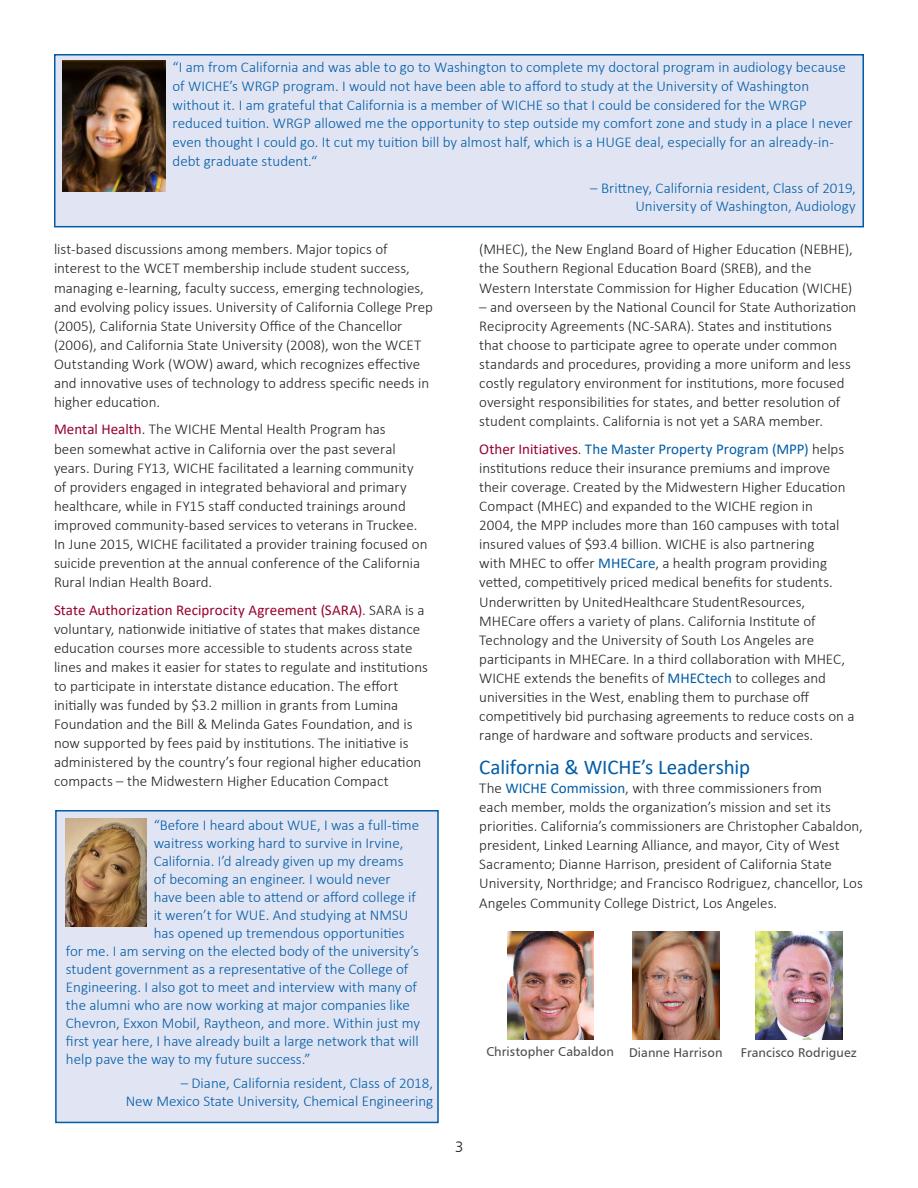
<style>
.page{position:relative;width:918px;height:1188px;background:#fff}
.page>*{position:absolute;margin:0;border:0;box-sizing:border-box;transform-origin:0 0}
.new_para_hed{font:21px "Calibri";letter-spacing:-.01em;color:#005ca7}
.body_text{font:300 15px/19.2px "Calibri";color:#231f20}
.body_text-2{font:300 15px/18.8px "Calibri";color:#005ca7}
.T10_institution_name{font:300 15px/18px "Calibri";color:#005ca7;text-align:right}
.t1{font:15px "Humanist 777 BT Light B";color:#231f20}
.body_text-3{font:12.75px "Humanist 777 BT Roman B";letter-spacing:.01em;color:#4b4c4d}
.s1{font-weight:400;color:#98012d}
.s2{font-weight:400;color:#005ca7}
</style>
<div class="page">
<img style="left:756px;top:932px;width:86px;height:108px">
<img style="left:507px;top:932px;width:86px;height:108px">
<img style="left:633px;top:932px;width:86px;height:108px">
<div style="left:55px;top:810px;width:384px;height:313px;background:#e1e4f2;border:2px solid #005ca7"></div>
<img style="left:66px;top:818px;width:81px;height:109px">
<div style="left:54px;top:54px;width:810px;height:173px;background:#e1e4f2;border:2px solid #005ca7"></div>
<img style="left:63px;top:61px;width:103px;height:130px">
<p class="body_text-2" style="left:173px;top:58px;width:682px">“I am from California and was able to go to Washington to complete my doctoral program in audiology because of WICHE’s WRGP program. I would not have been able to afford to study at the University of Washington without it. I am grateful that California is a member of WICHE so that I could be considered for the WRGP reduced tuition. WRGP allowed me the opportunity to step outside my comfort zone and study in a place I never even thought I could go. It cut my tuition bill by almost half, which is a HUGE deal, especially for an already-in&shy;debt graduate student.“</p>
<p class="body_text-2" style="left:590px;top:178px;width:267px;text-align:right">– Brittney, California resident, Class of 2019,<br>University of Washington, Audiology</p>
<p class="body_text" style="left:54px;top:240px;width:381px">list-based discussions among members. Major topics of interest to the WCET membership include student success, managing e-learning, faculty success, emerging technologies, and evolving policy issues. University of California College Prep (2005), California State University Office of the Chancellor (2006), and California State University (2008), won the WCET Outstanding Work (WOW) award, which recognizes effective and innovative uses of technology to address specific needs in higher education.</p>
<p class="body_text" style="left:54px;top:420px;width:375px"><span class="s1">Mental Health</span>. The WICHE Mental Health Program has<br>been somewhat active in California over the past several years. During FY13, WICHE facilitated a learning community of providers engaged in integrated behavioral and primary healthcare, while in FY15 staff conducted trainings around improved community-based services to veterans in Truckee.<br>In June 2015, WICHE facilitated a provider training focused on suicide prevention at the annual conference of the California Rural Indian Health Board.</p>
<p class="body_text" style="left:54px;top:600px;width:375px"><span class="s1">State Authorization Reciprocity Agreement (SARA)</span>. SARA is a voluntary, nationwide initiative of states that makes distance education courses more accessible to students across state lines and makes it easier for states to regulate and institutions to participate in interstate distance education. The effort initially was funded by $3.2 million in grants from Lumina Foundation and the Bill &amp; Melinda Gates Foundation, and is now supported by fees paid by institutions. The initiative is administered by the country’s four regional higher education compacts – the Midwestern Higher Education Compact</p>
<p class="body_text-2" style="left:154px;top:815px;width:267px">“Before I heard about WUE, I was a full-time</p>
<p class="body_text-2" style="left:154px;top:833px;width:251px">waitress working hard to survive in Irvine,</p>
<p class="body_text-2" style="left:154px;top:851px;width:251px">California. I’d already given up my dreams</p>
<p class="body_text-2" style="left:154px;top:869px;width:239px">of becoming an engineer. I would never</p>
<p class="body_text-2" style="left:154px;top:887px;width:264px">have been able to attend or afford college if</p>
<p class="body_text-2" style="left:154px;top:905px;width:256px">it weren’t for WUE. And studying at NMSU</p>
<p class="body_text-2" style="left:154px;top:923px;width:253px">has opened up tremendous opportunities</p>
<p class="body_text-2" style="left:66px;top:941px;width:355px">for me. I am serving on the elected body of the university’s</p>
<p class="body_text-2" style="left:66px;top:959px;width:344px">student government as a representative of the College of</p>
<p class="body_text-2" style="left:66px;top:977px;width:353px">Engineering. I also got to meet and interview with many of</p>
<p class="body_text-2" style="left:66px;top:995px;width:345px">the alumni who are now working at major companies like</p>
<p class="body_text-2" style="left:66px;top:1013px;width:356px">Chevron, Exxon Mobil, Raytheon, and more. Within just my</p>
<p class="body_text-2" style="left:66px;top:1031px;width:354px">first year here, I have already built a large network that will</p>
<p class="body_text-2" style="left:66px;top:1049px;width:246px">help pave the way to my future success.”</p>
<p class="T10_institution_name" style="left:126px;top:1074px;width:309px">– Diane, California resident, Class of 2018,<br>New Mexico State University, Chemical Engineering</p>
<p class="body_text" style="left:479px;top:240px;width:375px">(MHEC), the New England Board of Higher Education (NEBHE), the Southern Regional Education Board (SREB), and the<br>Western Interstate Commission for Higher Education (WICHE)</p>
<p class="body_text" style="left:479px;top:297px;width:379px">– and overseen by the National Council for State Authorization Reciprocity Agreements (NC-SARA). States and institutions that choose to participate agree to operate under common standards and procedures, providing a more uniform and less costly regulatory environment for institutions, more focused oversight responsibilities for states, and better resolution of student complaints. California is not yet a SARA member.</p>
<p class="body_text" style="left:479px;top:439px;width:377px"><span class="s1">Other Initiatives</span>. <span class="s2">The Master Property Program (MPP)</span> helps institutions reduce their insurance premiums and improve their coverage. Created by the Midwestern Higher Education Compact (MHEC) and expanded to the WICHE region in<br>2004, the MPP includes more than 160 campuses with total insured values of $93.4 billion. WICHE is also partnering<br>with MHEC to offer <span class="s2">MHECare</span>, a health program providing vetted, competitively priced medical benefits for students.<br>Underwritten by UnitedHealthcare StudentResources, MHECare offers a variety of plans. California Institute of Technology and the University of South Los Angeles are participants in MHECare. In a third collaboration with MHEC, WICHE extends the benefits of <span class="s2">MHECtech</span> to colleges and universities in the West, enabling them to purchase off competitively bid purchasing agreements to reduce costs on a range of hardware and software products and services.</p>
<p class="new_para_hed" style="left:479px;top:753px;width:272px">California &amp; WICHE’s Leadership</p>
<p class="body_text" style="left:479px;top:779px;width:385px">The <span class="s2">WICHE Commission</span>, with three commissioners from<br>each member, molds the organization’s mission and set its priorities. California’s commissioners are Christopher Cabaldon, president, Linked Learning Alliance, and mayor, City of West Sacramento; Dianne Harrison, president of California State University, Northridge; and Francisco Rodriguez, chancellor, Los Angeles Community College District, Los Angeles.</p>
<p class="body_text-3" style="left:486px;top:1044px;width:129px">Christopher Cabaldon</p>
<p class="body_text-3" style="left:629px;top:1044px;width:95px">Dianne Harrison</p>
<p class="body_text-3" style="left:741px;top:1044px;width:117px">Francisco Rodriguez</p>
<p class="t1" style="left:455px;top:1137px;width:10px">3</p>
</div>
